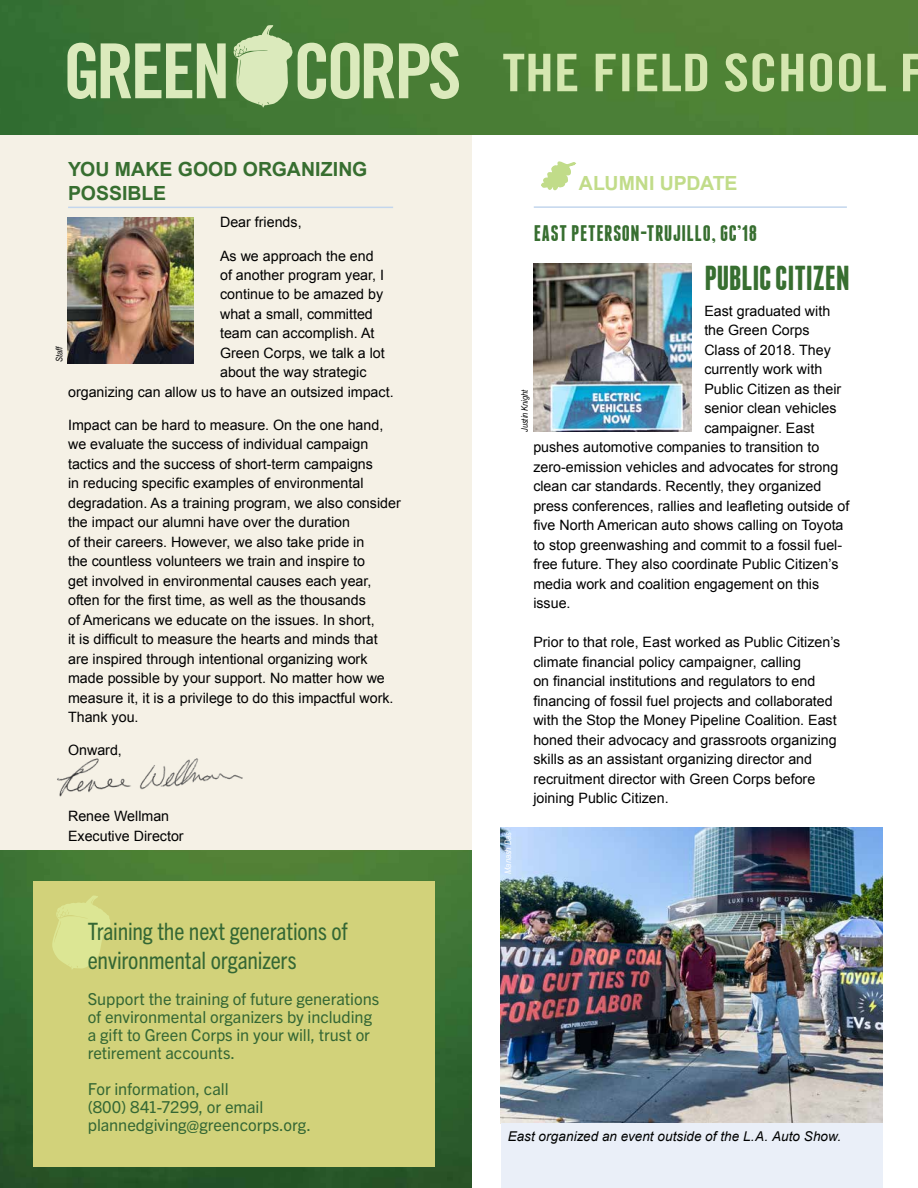
<style>
.page{position:relative;width:918px;height:1188px;background:#fff}
.page>*{position:absolute;margin:0;border:0;box-sizing:border-box;transform-origin:0 0}
.t1{font:700 34.5px "Franchise";letter-spacing:-.005em;color:#376e30}
.t2{font:condensed 24px/28.8px "Trade Gothic Next LT Pro";letter-spacing:-.005em;color:#346734}
.t3{font:700 22.5px "Franchise";letter-spacing:.03em;color:#376e30}
.t4{font:700 19.5px/24px "Arial";color:#376e30}
.t5{font:700 19.5px "Arial";letter-spacing:-.005em;color:#c1dc89}
.t6{font:16.5px/18px "Trade Gothic Next LT Pro";letter-spacing:-.005em;color:#346734}
.t7{font:14.25px/19.5px "Arial";color:#000}
.t8{font:italic 13.5px "Arial";letter-spacing:.005em;color:#000101}
.t9{font:italic 9px "Arial Narrow";color:#000}
.t10{font:italic 9px "Arial Narrow";color:#fff}
</style>
<div class="page">
<div style="left:0;top:133px;width:472px;height:1055px;background:#f5f1e6"></div>
<svg style="left:541px;top:161px;width:35px;height:30px"></svg>
<hr style="left:534px;top:206px;width:313px;height:2px;background:#c3d6ed">
<hr style="left:68px;top:207px;width:325px;height:1px;background:#c3d6ed">
<img style="left:68px;top:217px;width:125px;height:147px">
<img style="left:0;top:851px;width:472px;height:337px">
<img style="left:0;top:0;width:759px;height:135px">
<div style="left:759px;top:0;width:159px;height:135px;background:#548237"></div>
<svg style="left:67px;top:43px;width:159px;height:56px;background:#97b782"></svg>
<svg style="left:233px;top:25px;width:226px;height:83px;background:#87ac70"></svg>
<svg style="left:503px;top:53px;width:415px;height:39px;background:#86ab68"></svg>
<img style="left:501px;top:827px;width:381px;height:297px">
<img style="left:57px;top:758px;width:186px;height:39px">
<div style="left:33px;top:881px;width:402px;height:286px;background:#d2d27a"></div>
<svg style="left:52px;top:895px;width:58px;height:74px"></svg>
<img style="left:533px;top:264px;width:159px;height:168px">
<div style="left:501px;top:1124px;width:381px;height:64px;background:#eaeff8"></div>
<h3 class="t4" style="left:68px;top:157px;width:301px">YOU MAKE GOOD ORGANIZING<br>POSSIBLE</h3>
<p class="t7" style="left:220px;top:213px;width:83px">Dear friends,</p>
<p class="t7" style="left:220px;top:246px;width:155px">As we approach the end</p>
<p class="t7" style="left:220px;top:265px;width:165px">of another program year, I</p>
<p class="t7" style="left:220px;top:285px;width:165px">continue to be amazed by</p>
<p class="t7" style="left:220px;top:304px;width:154px">what a small, committed</p>
<p class="t7" style="left:220px;top:324px;width:156px">team can accomplish. At</p>
<p class="t7" style="left:220px;top:343px;width:166px">Green Corps, we talk a lot</p>
<p class="t7" style="left:220px;top:363px;width:148px">about the way strategic</p>
<p class="t7" style="left:68px;top:382px;width:327px">organizing can allow us to have an outsized impact.</p>
<p class="t7" style="left:68px;top:415px;width:334px">Impact can be hard to measure. On the one hand, we evaluate the success of individual campaign tactics and the success of short-term campaigns<br>in reducing specific examples of environmental degradation. As a training program, we also consider the impact our alumni have over the duration<br>of their careers. However, we also take pride in<br>the countless volunteers we train and inspire to<br>get involved in environmental causes each year, often for the first time, as well as the thousands<br>of Americans we educate on the issues. In short,<br>it is difficult to measure the hearts and minds that are inspired through intentional organizing work made possible by your support. No matter how we measure it, it is a privilege to do this impactful work.<br>Thank you.</p>
<p class="t7" style="left:68px;top:741px;width:55px">Onward,</p>
<p class="t9" style="left:53px;top:362px;width:17px;rotate:-90deg">Staff</p>
<p class="t7" style="left:68px;top:807px;width:117px">Renee Wellman<br>Executive Director</p>
<h2 class="t2" style="left:88px;top:915px;width:261px">Training the next generations of environmental organizers</h2>
<p class="t6" style="left:88px;top:989px;width:293px">Support the training of future generations of environmental organizers by including a gift to Green Corps in your will, trust or retirement accounts.</p>
<p class="t6" style="left:88px;top:1079px;width:225px">For information, call<br>(800) 841-7299, or email plannedgiving@greencorps.org.</p>
<h3 class="t5" style="left:579px;top:171px;width:160px">ALUMNI UPDATE</h3>
<h3 class="t3" style="left:534px;top:222px;width:225px">EAST PETERSON-TRUJILLO, GC’18</h3>
<h1 class="t1" style="left:704px;top:262px;width:147px">PUBLIC CITIZEN</h1>
<p class="t7" style="left:704px;top:301px;width:127px">East graduated with</p>
<p class="t7" style="left:704px;top:321px;width:107px">the Green Corps</p>
<p class="t7" style="left:704px;top:340px;width:128px">Class of 2018. They</p>
<p class="t7" style="left:704px;top:360px;width:119px">currently work with</p>
<p class="t7" style="left:704px;top:379px;width:138px">Public Citizen as their</p>
<p class="t7" style="left:704px;top:399px;width:134px">senior clean vehicles</p>
<p class="t7" style="left:704px;top:418px;width:112px">campaigner. East</p>
<p class="t7" style="left:533px;top:438px;width:287px">pushes automotive companies to transition to</p>
<p class="t7" style="left:533px;top:457px;width:306px">zero-emission vehicles and advocates for strong</p>
<p class="t7" style="left:533px;top:477px;width:290px">clean car standards. Recently, they organized</p>
<p class="t7" style="left:533px;top:496px;width:318px">press conferences, rallies and leafleting outside of</p>
<p class="t7" style="left:533px;top:516px;width:312px">five North American auto shows calling on Toyota</p>
<p class="t7" style="left:533px;top:535px;width:310px">to stop greenwashing and commit to a fossil fuel-</p>
<p class="t7" style="left:533px;top:555px;width:307px">free future. They also coordinate Public Citizen’s</p>
<p class="t7" style="left:533px;top:574px;width:287px">media work and coalition engagement on this</p>
<p class="t7" style="left:533px;top:594px;width:39px">issue.</p>
<p class="t7" style="left:533px;top:633px;width:309px">Prior to that role, East worked as Public Citizen’s climate financial policy campaigner, calling<br>on financial institutions and regulators to end financing of fossil fuel projects and collaborated with the Stop the Money Pipeline Coalition. East honed their advocacy and grassroots organizing skills as an assistant organizing director and recruitment director with Green Corps before joining Public Citizen.</p>
<p class="t9" style="left:518px;top:432px;width:44px;rotate:-90deg">Justin Knight</p>
<p class="t10" style="left:502px;top:874px;width:43px;rotate:-90deg">Manash Das</p>
<p class="t8" style="left:508px;top:1128px;width:335px">East organized an event outside of the L.A. Auto Show.</p>
</div>
